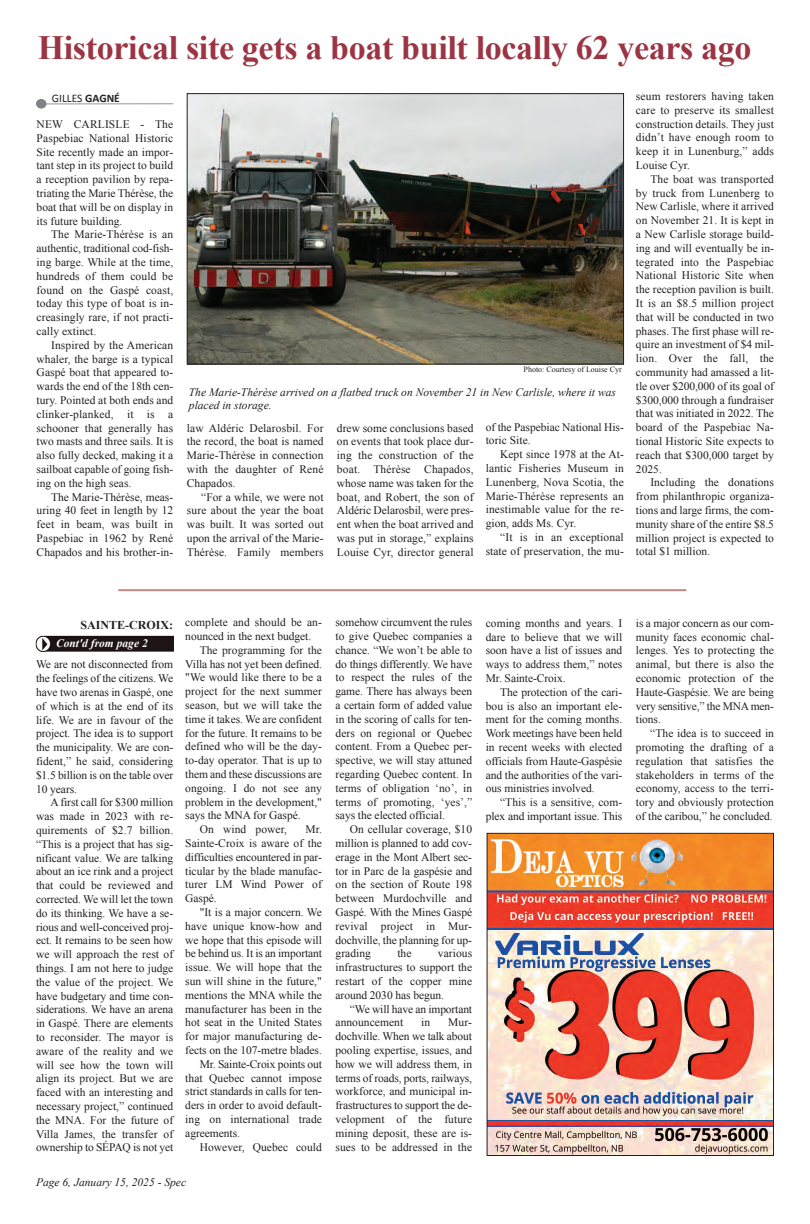
<style>
.page{position:relative;width:810px;height:1224px;background:#fff}
.page>*{position:absolute;margin:0;border:0;box-sizing:border-box;transform-origin:0 0}
.t1{font:700 34px "Times New Roman";letter-spacing:-.01em;color:#9c3543}
.t2{font:700 12px "Times New Roman";color:#231f20}
.t3{font:11.5px/13.8px "Times New Roman";letter-spacing:.005em;color:#231f20;text-align:justify}
.t4{font:italic 11.5px/12.8px "Times New Roman";color:#231f20}
.t5{font:italic 700 11.5px "Times New Roman";color:#fff}
.t6{font:11.5px "Calibri";color:#231f20}
.t7{font:8px "Times New Roman";color:#231f20}
.s1{font-weight:700}
</style>
<div class="page">
<img style="left:35px;top:636px;width:138px;height:16px">
<hr style="left:46px;top:103px;width:127px;height:1px;background:#939598">
<div style="left:36px;top:99px;width:10px;height:10px;background:#808285;border-radius:50%"></div>
<img style="left:189px;top:95px;width:433px;height:267px">
<div style="left:187px;top:93px;width:437px;height:271px;border:1px solid #231f20"></div>
<img style="left:489px;top:835px;width:283px;height:319px">
<div style="left:487px;top:833px;width:287px;height:323px;border:1px solid #231f20"></div>
<hr style="left:118px;top:589px;width:568px;height:2px;background:#c58887">
<p class="t1" style="left:38px;top:29px;width:715px">Historical site gets a boat built locally 62 years ago</p>
<p class="t6" style="left:52px;top:93px;width:70px">GILLES <span class="s1">GAGNÉ</span></p>
<p class="t3" style="left:37px;top:117px;width:138px">NEW CARLISLE - The Paspebiac National Historic Site recently made an impor&shy;tant step in its project to build a reception pavilion by repa&shy;triating the Marie Thérèse, the boat that will be on display in its future building.</p>
<p class="t3" style="left:37px;top:228px;width:138px;text-indent:14px">The Marie-Thérèse is an authentic, traditional cod-fish&shy;ing barge. While at the time, hundreds of them could be found on the Gaspé coast, today this type of boat is in&shy;creasingly rare, if not practi&shy;cally extinct.</p>
<p class="t3" style="left:37px;top:338px;width:138px;text-indent:14px">Inspired by the American whaler, the barge is a typical Gaspé boat that appeared to&shy;wards the end of the 18th cen&shy;tury. Pointed at both ends and clinker-planked, it is a schooner that generally has two masts and three sails. It is also fully decked, making it a sailboat capable of going fish&shy;ing on the high seas.</p>
<p class="t3" style="left:37px;top:490px;width:138px;text-indent:14px">The Marie-Thérèse, meas&shy;uring 40 feet in length by 12 feet in beam, was built in Paspebiac in 1962 by René Chapados and his brother-in-</p>
<p class="t3" style="left:636px;top:89px;width:140px">seum restorers having taken care to preserve its smallest construction details. They just didn’t have enough room to keep it in Lunenburg,” adds Louise Cyr.</p>
<p class="t3" style="left:636px;top:172px;width:140px;text-indent:14px">The boat was transported by truck from Lunenberg to New Carlisle, where it arrived on November 21. It is kept in a New Carlisle storage build&shy;ing and will eventually be in&shy;tegrated into the Paspebiac National Historic Site when the reception pavilion is built.</p>
<p class="t3" style="left:636px;top:296px;width:140px">It is an $8.5 million project that will be conducted in two phases. The first phase will re&shy;quire an investment of $4 mil&shy;lion. Over the fall, the community had amassed a lit&shy;tle over $200,000 of its goal of $300,000 through a fundraiser that was initiated in 2022. The board of the Paspebiac Na&shy;tional Historic Site expects to reach that $300,000 target by 2025.</p>
<p class="t3" style="left:636px;top:476px;width:140px;text-indent:14px">Including the donations from philanthropic organiza&shy;tions and large firms, the com&shy;munity share of the entire $8.5 million project is expected to total $1 million.</p>
<p class="t7" style="left:524px;top:365px;width:100px">Photo: Courtesy of Louise Cyr</p>
<p class="t4" style="left:189px;top:386px;width:428px">The Marie-Thérèse arrived on a flatbed truck on November 21 in New Carlisle, where it was placed in storage.</p>
<p class="t3" style="left:337px;top:421px;width:138px">drew some conclusions based on events that took place dur&shy;ing the construction of the boat. Thérèse Chapados, whose name was taken for the boat, and Robert, the son of Aldéric Delarosbil, were pres&shy;ent when the boat arrived and was put in storage,” explains Louise Cyr, director general</p>
<p class="t3" style="left:486px;top:420px;width:140px">of the Paspebiac National His&shy;toric Site.</p>
<p class="t3" style="left:486px;top:447px;width:140px;text-indent:14px">Kept since 1978 at the At&shy;lantic Fisheries Museum in Lunenberg, Nova Scotia, the Marie-Thérèse represents an inestimable value for the re&shy;gion, adds Ms. Cyr.</p>
<p class="t3" style="left:486px;top:530px;width:140px;text-align:right">“It is in an exceptional state of preservation, the mu-</p>
<p class="t3" style="left:187px;top:421px;width:138px">law Aldéric Delarosbil. For the record, the boat is named Marie-Thérèse in connection with the daughter of René Chapados.</p>
<p class="t3" style="left:187px;top:490px;width:138px;text-indent:14px">“For a while, we were not sure about the year the boat was built. It was sorted out upon the arrival of the Marie-Thérèse. Family members</p>
<p class="t2" style="left:80px;top:619px;width:94px">SAInTE-CROIX:</p>
<p class="t5" style="left:56px;top:637px;width:93px">Cont'd from page 2</p>
<p class="t3" style="left:36px;top:658px;width:139px">We are not disconnected from the feelings of the citizens. We have two arenas in Gaspé, one of which is at the end of its life. We are in favour of the project. The idea is to support the municipality. We are con&shy;fident,” he said, considering $1.5 billion is on the table over 10 years.</p>
<p class="t3" style="left:36px;top:796px;width:139px;text-indent:14px">A first call for $300 million was made in 2023 with re&shy;quirements of $2.7 billion. “This is a project that has sig&shy;nificant value. We are talking about an ice rink and a project that could be reviewed and corrected. We will let the town do its thinking. We have a se&shy;rious and well-conceived proj&shy;ect. It remains to be seen how we will approach the rest of things. I am not here to judge the value of the project. We have budgetary and time con&shy;siderations. We have an arena in Gaspé. There are elements to reconsider. The mayor is aware of the reality and we will see how the town will align its project. But we are faced with an interesting and necessary project,” continued the MNA. For the future of Villa James, the transfer of ownership to SÉPAQ is not yet</p>
<p class="t3" style="left:185px;top:615px;width:138px">complete and should be an&shy;nounced in the next budget.</p>
<p class="t3" style="left:185px;top:643px;width:138px;text-indent:14px">The programming for the Villa has not yet been defined. "We would like there to be a project for the next summer season, but we will take the time it takes. We are confident for the future. It remains to be defined who will be the day&shy;to-day operator. That is up to them and these discussions are ongoing. I do not see any problem in the development," says the MNA for Gaspé.</p>
<p class="t3" style="left:200px;top:822px;width:89px">On wind power,</p>
<p class="t3" style="left:185px;top:822px;width:138px;text-indent:120px">Mr.<br>Sainte-Croix is aware of the difficulties encountered in par&shy;ticular by the blade manufac&shy;turer LM Wind Power of Gaspé.</p>
<p class="t3" style="left:185px;top:905px;width:138px;text-indent:14px">"It is a major concern. We have unique know-how and we hope that this episode will be behind us. It is an important issue. We will hope that the sun will shine in the future," mentions the MNA while the manufacturer has been in the hot seat in the United States for major manufacturing de&shy;fects on the 107-metre blades.</p>
<p class="t3" style="left:185px;top:1057px;width:138px;text-indent:14px">Mr. Sainte-Croix points out that Quebec cannot impose strict standards in calls for ten&shy;ders in order to avoid default&shy;ing on international trade agreements.</p>
<p class="t3" style="left:200px;top:1140px;width:124px">However, Quebec could</p>
<p class="t4" style="left:36px;top:1175px;width:152px">Page 6, January 15, 2025 - Spec</p>
<p class="t3" style="left:336px;top:615px;width:138px">somehow circumvent the rules to give Quebec companies a chance. “We won’t be able to do things differently. We have to respect the rules of the game. There has always been a certain form of added value in the scoring of calls for ten&shy;ders on regional or Quebec content. From a Quebec per&shy;spective, we will stay attuned regarding Quebec content. In terms of obligation ‘no’, in terms of promoting, ‘yes’,” says the elected official.</p>
<p class="t3" style="left:336px;top:822px;width:138px;text-indent:14px">On cellular coverage, $10 million is planned to add cov&shy;erage in the Mont Albert sec&shy;tor in Parc de la gaspésie and on the section of Route 198 between Murdochville and Gaspé. With the Mines Gaspé revival project in Mur&shy;dochville, the planning for up&shy;grading</p>
<p class="t3" style="left:336px;top:947px;width:138px;text-indent:102px">various infrastructures to support the restart of the copper mine around 2030 has begun.</p>
<p class="t3" style="left:336px;top:1002px;width:138px;text-indent:14px">“We will have an important announcement</p>
<p class="t3" style="left:397px;top:947px;width:16px">the</p>
<p class="t3" style="left:421px;top:1016px;width:11px">in</p>
<p class="t3" style="left:336px;top:1016px;width:138px;text-indent:113px">Mur&shy;dochville. When we talk about pooling expertise, issues, and how we will address them, in terms of roads, ports, railways, workforce, and municipal in&shy;frastructures to support the de&shy;velopment of the future mining deposit, these are is&shy;sues to be addressed in the</p>
<p class="t3" style="left:486px;top:616px;width:138px">coming months and years. I dare to believe that we will soon have a list of issues and ways to address them,” notes Mr. Sainte-Croix.</p>
<p class="t3" style="left:486px;top:685px;width:138px;text-indent:14px">The protection of the cari&shy;bou is also an important ele&shy;ment for the coming months.<br>Work meetings have been held in recent weeks with elected officials from Haute-Gaspésie and the authorities of the vari&shy;ous ministries involved.</p>
<p class="t3" style="left:486px;top:795px;width:138px;text-align:right">“This is a sensitive, com&shy;plex and important issue. This</p>
<p class="t3" style="left:636px;top:616px;width:140px">is a major concern as our com&shy;munity faces economic chal&shy;lenges. Yes to protecting the animal, but there is also the economic protection of the Haute-Gaspésie. We are being very sensitive,” the MNA men&shy;tions.</p>
<p class="t3" style="left:636px;top:726px;width:140px;text-indent:14px">“The idea is to succeed in promoting the drafting of a regulation that satisfies the stakeholders in terms of the economy, access to the terri&shy;tory and obviously protection of the caribou,” he concluded.</p>
</div>
